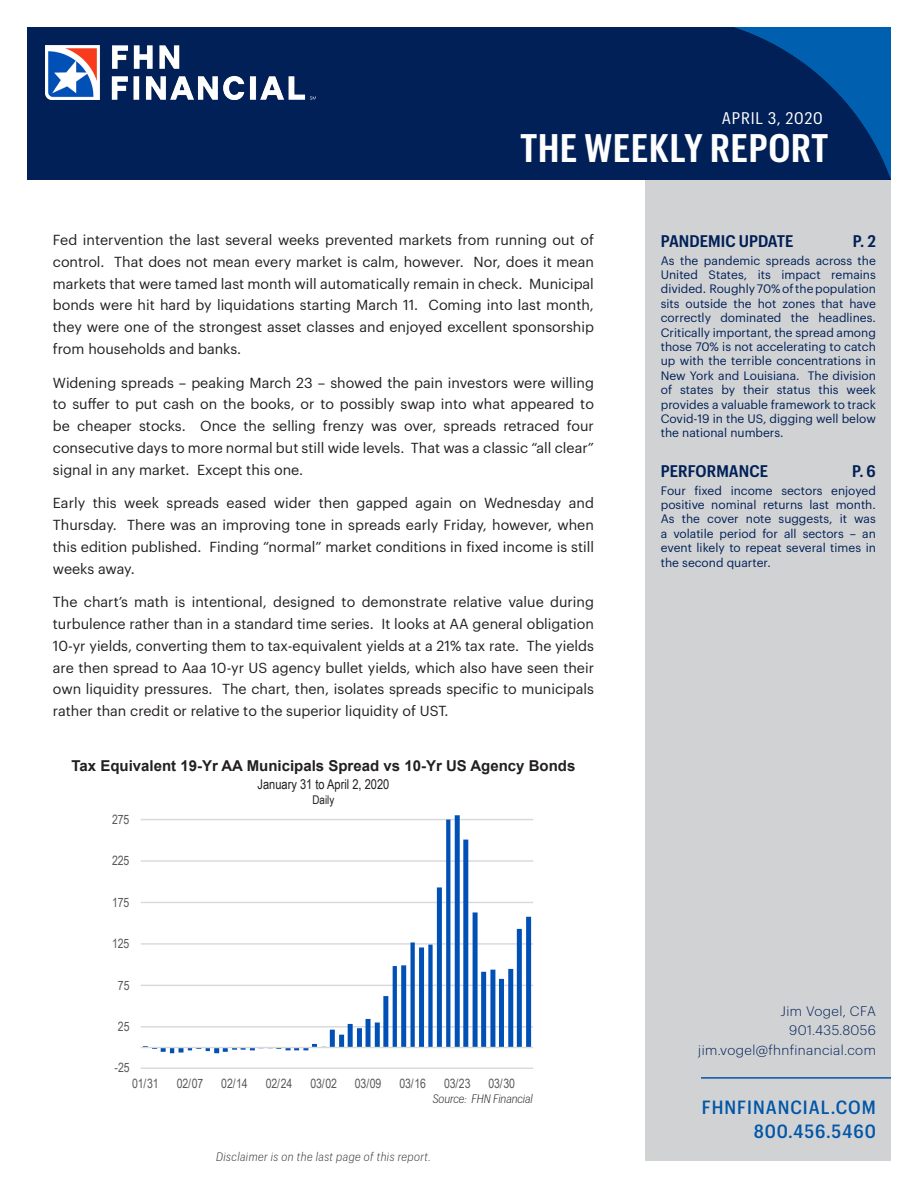
<style>
.page{position:relative;width:918px;height:1188px;background:#fff}
.page>*{position:absolute;margin:0;border:0;box-sizing:border-box;transform-origin:0 0}
.t1{font:600 39px "Graphik Cond";letter-spacing:.02em;color:#fff}
.t2{font:500 18.75px "Graphik Compact";letter-spacing:.055em;color:#0156a7}
.t3{font:600 16.5px "Graphik Compact";letter-spacing:.005em;color:#002057}
.t4{font:16.5px "Graphik Compact";letter-spacing:.045em;color:#fff}
.Chart_Title{font:700 15px "Arial";color:#231f20}
.t5{font:14.25px/21.8px "Graphik";color:#231f20;text-align:justify}
.t6{font:300 13.5px "Graphik";letter-spacing:.03em;color:#002057}
.Chart_Title-2{font:13.5px "Arial Narrow";color:#231f20}
.t7{font:12.9px "Arial Narrow";letter-spacing:-.01em;color:#595959}
.t8{font:12px/14.4px "Graphik";color:#002057;text-align:justify}
.t9{font:italic 300 12px "Graphik Compact";letter-spacing:.04em;color:#333}
.Chart_Source{font:italic 300 12px "Graphik Compact";color:#231f20}
.Chart_Title-3{font:12px "Arial Narrow";color:#231f20}
</style>
<div class="page">
<div style="left:646px;top:180px;width:245px;height:981px;background:#d1d2d4"></div>
<div style="left:27px;top:27px;width:864px;height:153px;background:#002057"></div>
<img style="left:45px;top:45px;width:270px;height:55px">
<hr style="left:701px;top:1077px;width:190px;height:2px;background:#0156a7">
<img style="left:734px;top:27px;width:157px;height:152px">
<hr style="left:141px;top:1068px;width:392px;height:1px;background:#d9d9d9">
<hr style="left:141px;top:1026px;width:392px;height:2px;background:#d9d9d9">
<hr style="left:141px;top:985px;width:392px;height:1px;background:#d9d9d9">
<hr style="left:141px;top:943px;width:392px;height:2px;background:#d9d9d9">
<hr style="left:141px;top:902px;width:392px;height:1px;background:#d9d9d9">
<hr style="left:141px;top:860px;width:392px;height:2px;background:#d9d9d9">
<hr style="left:141px;top:819px;width:392px;height:1px;background:#d9d9d9">
<svg style="left:143px;top:815px;width:388px;height:238px"></svg>
<hr style="left:141px;top:1047px;width:392px;height:1px;background:#d9d9d9">
<p class="t4" style="left:722px;top:106px;width:102px">APRIL 3, 2020</p>
<p class="t1" style="left:520px;top:120px;width:310px">THE WEEKLY REPORT</p>
<p class="t5" style="left:53px;top:228px;width:543px">Fed intervention the last several weeks prevented markets from running out of control. That does not mean every market is calm, however. Nor, does it mean markets that were tamed last month will automatically remain in check. Municipal bonds were hit hard by liquidations starting March 11. Coming into last month, they were one of the strongest asset classes and enjoyed excellent sponsorship from households and banks.</p>
<p class="t5" style="left:53px;top:370px;width:543px">Widening spreads – peaking March 23 – showed the pain investors were willing to suffer to put cash on the books, or to possibly swap into what appeared to be cheaper stocks. Once the selling frenzy was over, spreads retraced four consecutive days to more normal but still wide levels. That was a classic “all clear” signal in any market. Except this one.</p>
<p class="t5" style="left:53px;top:491px;width:543px">Early this week spreads eased wider then gapped again on Wednesday and Thursday. There was an improving tone in spreads early Friday, however, when this edition published. Finding “normal” market conditions in fixed income is still weeks away.</p>
<p class="t5" style="left:53px;top:590px;width:543px">The chart’s math is intentional, designed to demonstrate relative value during turbulence rather than in a standard time series. It looks at AA general obligation 10-yr yields, converting them to tax-equivalent yields at a 21% tax rate. The yields are then spread to Aaa 10-yr US agency bullet yields, which also have seen their own liquidity pressures. The chart, then, isolates spreads specific to municipals rather than credit or relative to the superior liquidity of UST.</p>
<p class="Chart_Title" style="left:71px;top:756px;width:506px">Tax Equivalent 19-Yr AA Municipals Spread vs 10-Yr US Agency Bonds</p>
<p class="Chart_Title-2" style="left:258px;top:774px;width:133px">January 31 to April 2, 2020</p>
<p class="Chart_Title-3" style="left:313px;top:791px;width:23px">Daily</p>
<p class="t7" style="left:112px;top:810px;width:19px">275</p>
<p class="t7" style="left:112px;top:851px;width:19px">225</p>
<p class="t7" style="left:112px;top:893px;width:19px">175</p>
<p class="t7" style="left:112px;top:934px;width:19px">125</p>
<p class="t7" style="left:118px;top:976px;width:13px">75</p>
<p class="t7" style="left:118px;top:1017px;width:13px">25</p>
<p class="t7" style="left:114px;top:1058px;width:17px">-25</p>
<p class="t7" style="left:132px;top:1074px;width:28px">01/31</p>
<p class="t7" style="left:177px;top:1074px;width:28px">02/07</p>
<p class="t7" style="left:221px;top:1074px;width:28px">02/14</p>
<p class="t7" style="left:266px;top:1074px;width:28px">02/24</p>
<p class="t7" style="left:310px;top:1074px;width:28px">03/02</p>
<p class="t7" style="left:355px;top:1074px;width:28px">03/09</p>
<p class="t7" style="left:399px;top:1074px;width:28px">03/16</p>
<p class="t7" style="left:444px;top:1074px;width:28px">03/23</p>
<p class="t7" style="left:489px;top:1074px;width:28px">03/30</p>
<p class="Chart_Source" style="left:433px;top:1090px;width:102px">Source: FHN Financial</p>
<p class="t9" style="left:216px;top:1148px;width:216px">Disclaimer is on the last page of this report.</p>
<p class="t3" style="left:661px;top:229px;width:134px">PANDEMIC UPDATE</p>
<p class="t3" style="left:853px;top:229px;width:24px">P. 2</p>
<p class="t8" style="left:661px;top:252px;width:217px">As the pandemic spreads across the United States, its impact remains divided. Roughly 70% of the population sits outside the hot zones that have correctly dominated the headlines.<br>Critically important, the spread among those 70% is not accelerating to catch up with the terrible concentrations in New York and Louisiana. The division of states by their status this week provides a valuable framework to track Covid-19 in the US, digging well below the national numbers.</p>
<p class="t3" style="left:661px;top:459px;width:109px">PERFORMANCE</p>
<p class="t3" style="left:852px;top:459px;width:25px">P. 6</p>
<p class="t8" style="left:661px;top:482px;width:217px">Four fixed income sectors enjoyed positive nominal returns last month.<br>As the cover note suggests, it was a volatile period for all sectors – an event likely to repeat several times in the second quarter.</p>
<p class="t6" style="left:781px;top:1001px;width:97px">Jim Vogel, CFA</p>
<p class="t6" style="left:789px;top:1021px;width:88px">901.435.8056</p>
<p class="t6" style="left:698px;top:1040px;width:179px">jim.vogel@fhnfinancial.com</p>
<p class="t2" style="left:702px;top:1093px;width:176px">FHNFINANCIAL.COM</p>
<p class="t2" style="left:754px;top:1117px;width:124px">800.456.5460</p>
</div>
